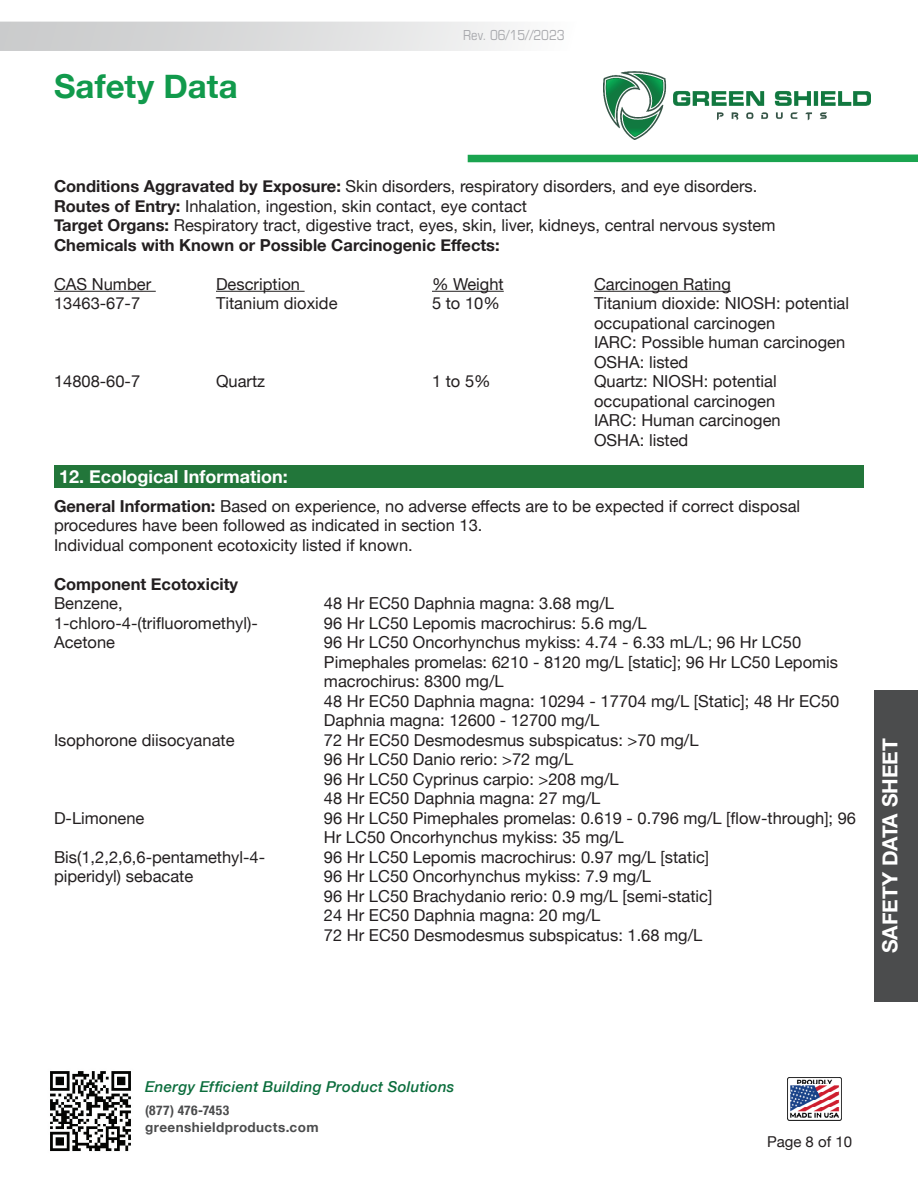
<style>
.page{position:relative;width:918px;height:1188px;background:#fff}
.page>*{position:absolute;margin:0;border:0;box-sizing:border-box;transform-origin:0 0}
.t1{font:700 33px "Helvetica Neue";letter-spacing:.005em;color:#119a4c}
.t2{font:700 21px "Helvetica Neue";color:#fff}
.t3{font:700 18px "Helvetica Neue";color:#fff}
.t4{font:16.5px/19.5px "Helvetica Neue";color:#231f20}
.t5{font:700 16.5px "Helvetica Neue";color:#231f20}
.t6{font:italic 500 15px "Helvetica Neue";letter-spacing:.02em;color:#0b6d3c}
.t7{font:15px "Eurostile Con";color:#a8a9ad}
.t8{font:15px "Helvetica Neue";color:#231f20}
.t9{font:700 13.5px "Helvetica Neue";letter-spacing:.03em;color:#4b4c4d}
.t10{font:700 condensed 13.5px "Helvetica Neue";letter-spacing:.03em;color:#4b4c4d}
.s1{font-weight:700}
</style>
<div class="page">
<img style="left:50px;top:1071px;width:81px;height:81px">
<svg style="left:0;top:22px;width:512px;height:29px;background:#dbdcdc"></svg>
<img style="left:603px;top:71px;width:268px;height:69px">
<img style="left:787px;top:1077px;width:55px;height:43px">
<div style="left:468px;top:154px;width:450px;height:8px;background:#1aa44f"></div>
<div style="left:875px;top:690px;width:43px;height:311px;background:#4b4c4d"></div>
<hr style="left:54px;top:291px;width:102px;height:1px;background:#231f20">
<hr style="left:216px;top:291px;width:89px;height:1px;background:#231f20">
<hr style="left:432px;top:291px;width:72px;height:1px;background:#231f20">
<hr style="left:594px;top:291px;width:137px;height:1px;background:#231f20">
<div style="left:54px;top:465px;width:810px;height:23px;background:#22763a"></div>
<h1 class="t1" style="left:54px;top:61px;width:185px">Safety Data</h1>
<p class="t7" style="left:463px;top:25px;width:103px">Rev. 06/15//2023</p>
<p class="t4" style="left:54px;top:177px;width:705px"><span class="s1">Conditions Aggravated by Exposure:</span> Skin disorders, respiratory disorders, and eye disorders.</p>
<p class="t4" style="left:54px;top:197px;width:475px"><span class="s1">Routes of Entry:</span> Inhalation, ingestion, skin contact, eye contact</p>
<p class="t4" style="left:54px;top:216px;width:723px"><span class="s1">Target Organs:</span> Respiratory tract, digestive tract, eyes, skin, liver, kidneys, central nervous system</p>
<p class="t5" style="left:54px;top:232px;width:447px">Chemicals with Known or Possible Carcinogenic Effects:</p>
<p class="t4" style="left:54px;top:275px;width:99px">CAS Number</p>
<p class="t4" style="left:216px;top:275px;width:86px">Description</p>
<p class="t4" style="left:432px;top:275px;width:73px">% Weight</p>
<p class="t4" style="left:594px;top:275px;width:138px">Carcinogen Rating</p>
<p class="t4" style="left:54px;top:294px;width:88px">13463-67-7</p>
<p class="t4" style="left:216px;top:294px;width:123px">Titanium dioxide</p>
<p class="t4" style="left:432px;top:294px;width:69px">5 to 10%</p>
<p class="t4" style="left:594px;top:294px;width:257px">Titanium dioxide: NIOSH: potential</p>
<p class="t4" style="left:594px;top:314px;width:183px">occupational carcinogen</p>
<p class="t4" style="left:594px;top:333px;width:253px">IARC: Possible human carcinogen</p>
<p class="t4" style="left:594px;top:353px;width:96px">OSHA: listed</p>
<p class="t4" style="left:54px;top:372px;width:88px">14808-60-7</p>
<p class="t4" style="left:216px;top:372px;width:51px">Quartz</p>
<p class="t4" style="left:432px;top:372px;width:60px">1 to 5%</p>
<p class="t4" style="left:594px;top:372px;width:184px">Quartz: NIOSH: potential occupational carcinogen</p>
<p class="t4" style="left:594px;top:411px;width:188px">IARC: Human carcinogen</p>
<p class="t4" style="left:594px;top:431px;width:96px">OSHA: listed</p>
<p class="t3" style="left:59px;top:462px;width:230px">12. Ecological Information:</p>
<p class="t4" style="left:54px;top:497px;width:748px"><span class="s1">General Information:</span> Based on experience, no adverse effects are to be expected if correct disposal</p>
<p class="t4" style="left:54px;top:517px;width:430px">procedures have been followed as indicated in section 13.</p>
<p class="t4" style="left:54px;top:536px;width:360px">Individual component ecotoxicity listed if known.</p>
<p class="t5" style="left:54px;top:571px;width:186px">Component Ecotoxicity</p>
<p class="t4" style="left:54px;top:595px;width:70px">Benzene,</p>
<p class="t4" style="left:324px;top:595px;width:292px">48 Hr EC50 Daphnia magna: 3.68 mg/L</p>
<p class="t4" style="left:54px;top:614px;width:205px">1-chloro-4-(trifluoromethyl)-</p>
<p class="t4" style="left:324px;top:614px;width:324px">96 Hr LC50 Lepomis macrochirus: 5.6 mg/L</p>
<p class="t4" style="left:54px;top:634px;width:63px">Acetone</p>
<p class="t4" style="left:324px;top:634px;width:516px">96 Hr LC50 Oncorhynchus mykiss: 4.74 - 6.33 mL/L; 96 Hr LC50<br>Pimephales promelas: 6210 - 8120 mg/L [static]; 96 Hr LC50 Lepomis macrochirus: 8300 mg/L</p>
<p class="t4" style="left:324px;top:692px;width:517px">48 Hr EC50 Daphnia magna: 10294 - 17704 mg/L [Static]; 48 Hr EC50<br>Daphnia magna: 12600 - 12700 mg/L</p>
<p class="t4" style="left:54px;top:731px;width:182px">Isophorone diisocyanate</p>
<p class="t4" style="left:324px;top:731px;width:376px">72 Hr EC50 Desmodesmus subspicatus: &gt;70 mg/L</p>
<p class="t4" style="left:324px;top:751px;width:251px">96 Hr LC50 Danio rerio: &gt;72 mg/L</p>
<p class="t4" style="left:324px;top:770px;width:296px">96 Hr LC50 Cyprinus carpio: &gt;208 mg/L</p>
<p class="t4" style="left:324px;top:790px;width:278px">48 Hr EC50 Daphnia magna: 27 mg/L</p>
<p class="t4" style="left:54px;top:809px;width:92px">D-Limonene</p>
<p class="t4" style="left:324px;top:809px;width:534px">96 Hr LC50 Pimephales promelas: 0.619 - 0.796 mg/L [flow-through]; 96<br>Hr LC50 Oncorhynchus mykiss: 35 mg/L</p>
<p class="t4" style="left:54px;top:848px;width:213px">Bis(1,2,2,6,6-pentamethyl-4-</p>
<p class="t4" style="left:324px;top:848px;width:387px">96 Hr LC50 Lepomis macrochirus: 0.97 mg/L [static]</p>
<p class="t4" style="left:54px;top:868px;width:141px">piperidyl) sebacate</p>
<p class="t4" style="left:324px;top:868px;width:329px">96 Hr LC50 Oncorhynchus mykiss: 7.9 mg/L</p>
<p class="t4" style="left:324px;top:887px;width:390px">96 Hr LC50 Brachydanio rerio: 0.9 mg/L [semi-static]</p>
<p class="t4" style="left:324px;top:907px;width:278px">24 Hr EC50 Daphnia magna: 20 mg/L</p>
<p class="t4" style="left:324px;top:926px;width:380px">72 Hr EC50 Desmodesmus subspicatus: 1.68 mg/L</p>
<p class="t2" style="left:873px;top:953px;width:217px;rotate:-90deg">SAFETY DATA SHEET</p>
<p class="t6" style="left:145px;top:1074px;width:311px">Energy Efficient Building Product Solutions</p>
<p class="t10" style="left:145px;top:1099px;width:86px">(877) 476-7453</p>
<p class="t9" style="left:145px;top:1116px;width:175px">greenshieldproducts.com</p>
<p class="t8" style="left:767px;top:1131px;width:87px">Page 8 of 10</p>
</div>
